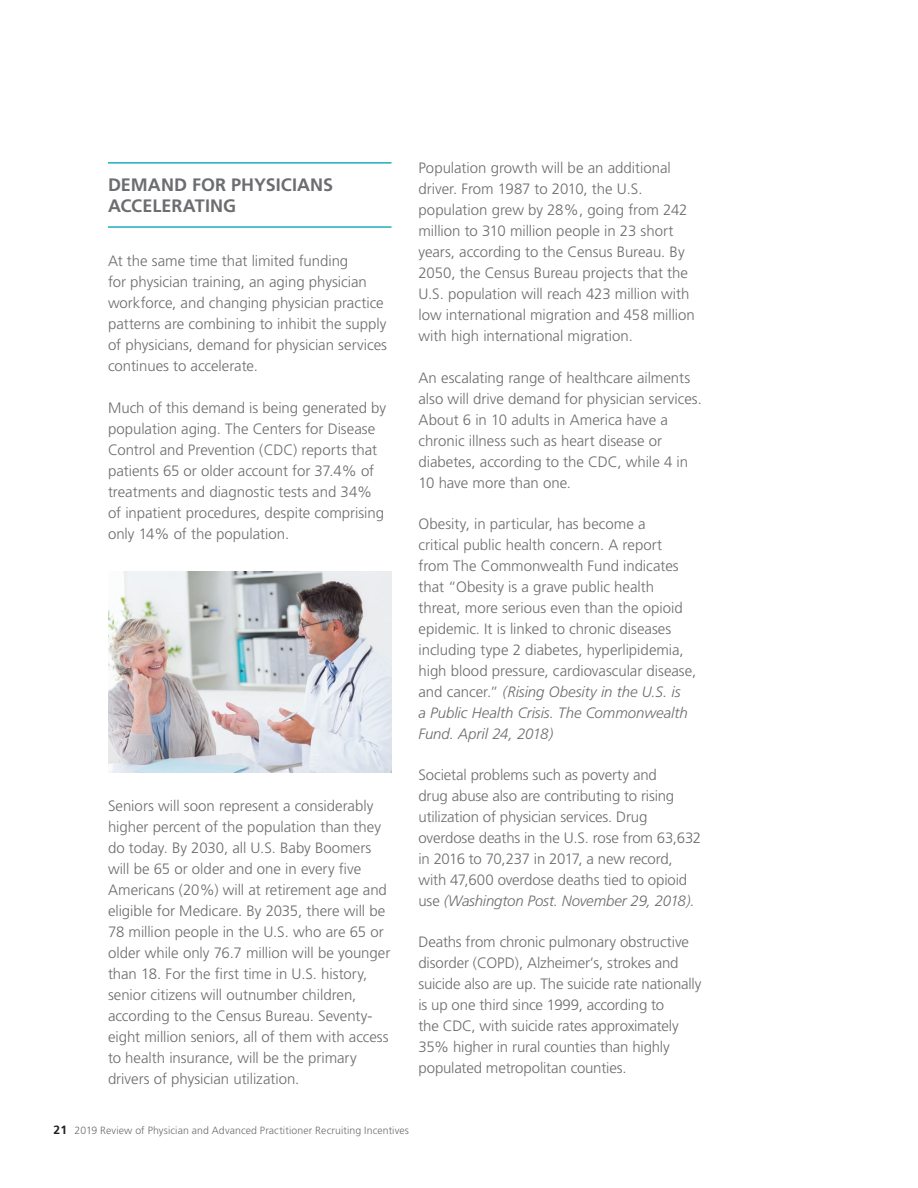
<style>
.page{position:relative;width:918px;height:1188px;background:#fff}
.page>*{position:absolute;margin:0;border:0;box-sizing:border-box;transform-origin:0 0}
.t1{font:700 18px/21px "Frutiger";color:#6c6d70}
.t2{font:300 15px/21px "Frutiger";letter-spacing:-.005em;color:#6c6d70}
.t3{font:300 10.5px "Frutiger";letter-spacing:.01em;color:#6c6d70}
.s1{font-style:italic}
.s2{font-weight:700;font-size:12px;color:#231f20}
</style>
<div class="page">
<hr style="left:108px;top:226px;width:284px;height:2px;background:#1faebb">
<hr style="left:108px;top:162px;width:284px;height:2px;background:#1faebb">
<img style="left:108px;top:572px;width:284px;height:201px">
<p class="t1" style="left:108px;top:174px;width:227px">DEMAND FOR PHYSICIANS<br>ACCELERATING</p>
<p class="t2" style="left:108px;top:251px;width:281px">At the same time that limited funding<br>for physician training, an aging physician workforce, and changing physician practice patterns are combining to inhibit the supply of physicians, demand for physician services continues to accelerate.</p>
<p class="t2" style="left:108px;top:397px;width:280px">Much of this demand is being generated by population aging. The Centers for Disease Control and Prevention (CDC) reports that patients 65 or older account for 37.4% of treatments and diagnostic tests and 34% of inpatient procedures, despite comprising only 14% of the population.</p>
<p class="t2" style="left:108px;top:795px;width:284px">Seniors will soon represent a considerably higher percent of the population than they do today. By 2030, all U.S. Baby Boomers will be 65 or older and one in every five Americans (20%) will at retirement age and eligible for Medicare. By 2035, there will be 78 million people in the U.S. who are 65 or older while only 76.7 million will be younger than 18. For the first time in U.S. history, senior citizens will outnumber children, according to the Census Bureau. Seventy&shy;eight million seniors, all of them with access to health insurance, will be the primary drivers of physician utilization.</p>
<p class="t2" style="left:418px;top:158px;width:278px">Population growth will be an additional driver. From 1987 to 2010, the U.S. population grew by 28%, going from 242 million to 310 million people in 23 short years, according to the Census Bureau. By 2050, the Census Bureau projects that the U.S. population will reach 423 million with low international migration and 458 million with high international migration.</p>
<p class="t2" style="left:418px;top:367px;width:285px">An escalating range of healthcare ailments also will drive demand for physician services.<br>About 6 in 10 adults in America have a chronic illness such as heart disease or diabetes, according to the CDC, while 4 in 10 have more than one.</p>
<p class="t2" style="left:418px;top:513px;width:279px">Obesity, in particular, has become a<br>critical public health concern. A report from The Commonwealth Fund indicates that “Obesity is a grave public health threat, more serious even than the opioid epidemic. It is linked to chronic diseases including type 2 diabetes, hyperlipidemia, high blood pressure, cardiovascular disease, and cancer.” <span class="s1">(Rising Obesity in the U.S. is<br>a Public Health Crisis. The Commonwealth Fund. April 24, 2018)</span></p>
<p class="t2" style="left:418px;top:765px;width:284px">Societal problems such as poverty and<br>drug abuse also are contributing to rising utilization of physician services. Drug overdose deaths in the U.S. rose from 63,632 in 2016 to 70,237 in 2017, a new record, with 47,600 overdose deaths tied to opioid use <span class="s1">(Washington Post. November 29, 2018).</span></p>
<p class="t2" style="left:418px;top:932px;width:284px">Deaths from chronic pulmonary obstructive disorder (COPD), Alzheimer’s, strokes and suicide also are up. The suicide rate nationally is up one third since 1999, according to<br>the CDC, with suicide rates approximately 35% higher in rural counties than highly populated metropolitan counties.</p>
<p class="t3" style="left:54px;top:1125px;width:357px"><span class="s2">21</span> 2019 Review of Physician and Advanced Practitioner Recruiting Incentives</p>
</div>
